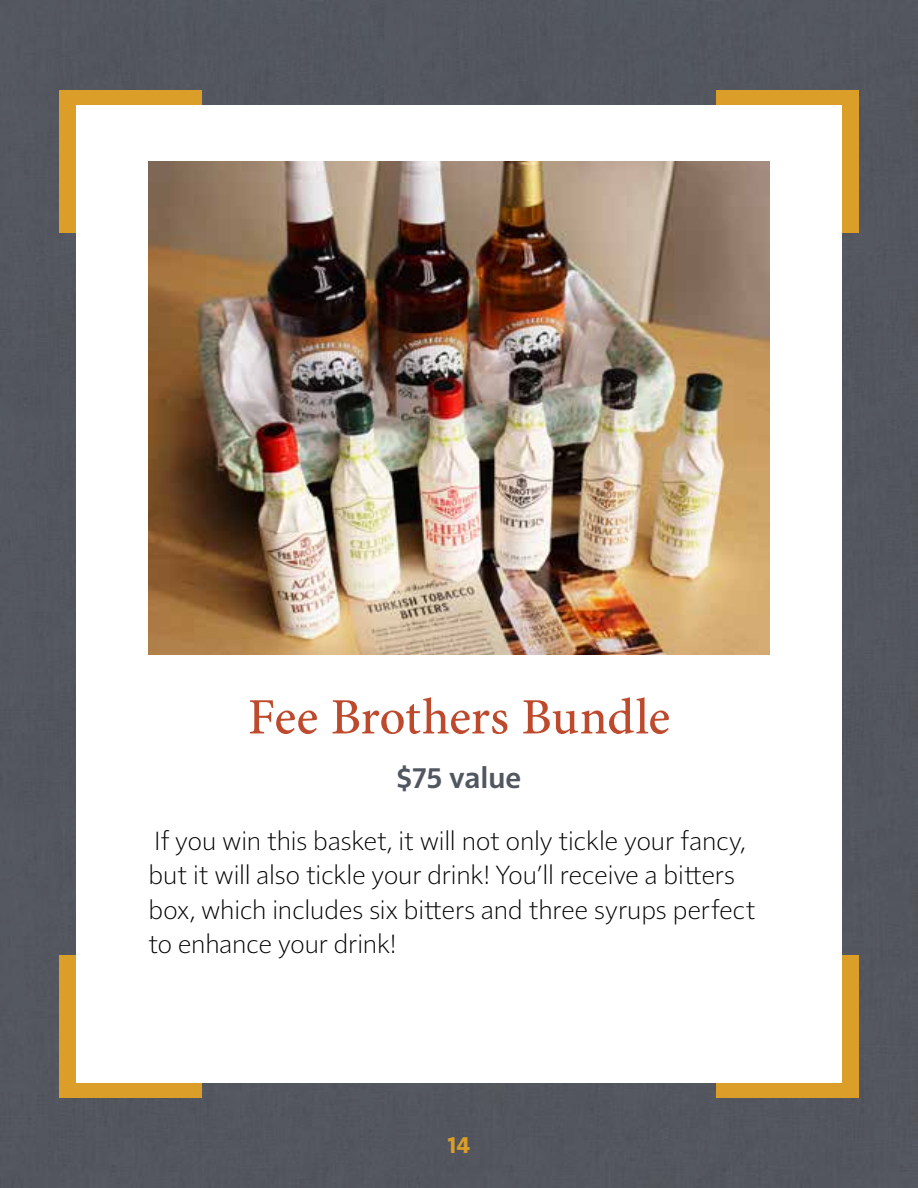
<style>
.page{position:relative;width:918px;height:1188px;background:#54565f}
.page>*{position:absolute;margin:0;border:0;box-sizing:border-box;transform-origin:0 0}
.t1{font:500 51px "Minion Pro";letter-spacing:-.01em;color:#be4a2e}
.t2{font:600 30px "Solitaire MVB Pro";color:#515760}
.t3{font:300 27px/34.5px "Solitaire MVB Pro";letter-spacing:-.005em;color:#000}
.t4{font:700 24px "Solitaire MVB Pro";color:#db9e28}
</style>
<div class="page">
<div style="left:59px;top:90px;width:142px;height:143px;background:#db9e28"></div>
<div style="left:59px;top:956px;width:142px;height:142px;background:#db9e28"></div>
<div style="left:717px;top:90px;width:142px;height:143px;background:#db9e28"></div>
<div style="left:717px;top:956px;width:142px;height:142px;background:#db9e28"></div>
<div style="left:76px;top:105px;width:766px;height:978px;background:#fff"></div>
<img style="left:148px;top:161px;width:622px;height:494px">
<h1 class="t1" style="left:248px;top:683px;width:424px">Fee Brothers Bundle</h1>
<p class="t2" style="left:397px;top:757px;width:126px">$75 value</p>
<p class="t3" style="left:148px;top:821px;width:609px">If you win this basket, it will not only tickle your fancy, but it will also tickle your drink! You’ll receive a bitters box, which includes six bitters and three syrups perfect to enhance your drink!</p>
<p class="t4" style="left:447px;top:1128px;width:25px">14</p>
</div>
